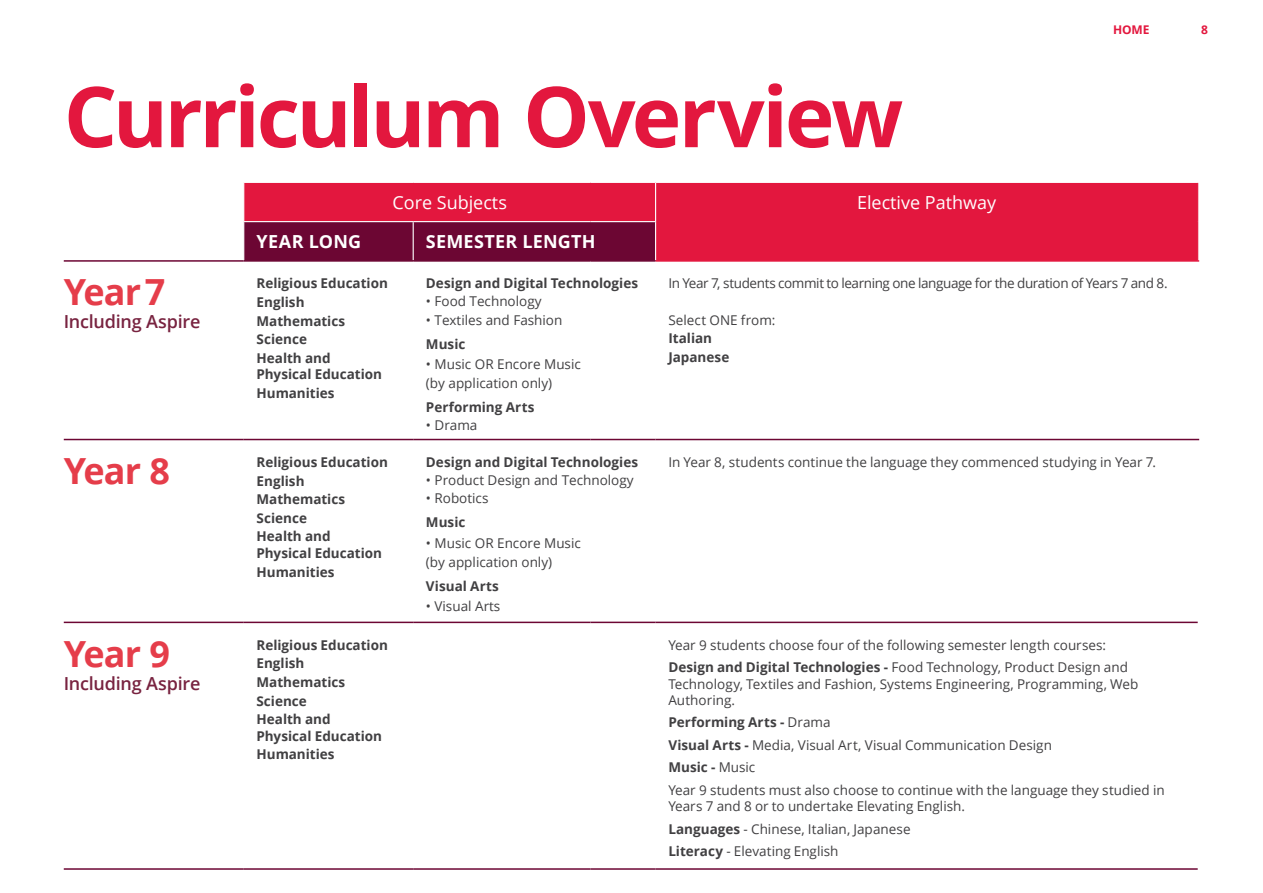
<style>
.page{position:relative;width:1263px;height:893px;background:#fff}
.page>*{position:absolute;margin:0;border:0;box-sizing:border-box;transform-origin:0 0}
.t1{font:700 84px "Open Sans";letter-spacing:-.04em;color:#e3173e}
.t2{font:700 36px "Open Sans";letter-spacing:-.025em;color:#e53d4a}
.t3{font:600 18px "Open Sans";letter-spacing:-.015em;color:#782340}
.t4{font:18px "Open Sans";color:#fff}
.t5{font:700 18px "Open Sans";letter-spacing:.015em;color:#fff}
.t6{font:13.5px/22.5px "Open Sans";color:#414042}
.t7{font:700 13.5px/18.6px "Open Sans";color:#414042}
.t8{font:13.5px "Open Sans";letter-spacing:-.03em;color:#414042}
.t9{font:700 12px "Open Sans";color:#e3173e}
.s1{font-weight:700}
</style>
<div class="page">
<div style="left:244px;top:183px;width:953px;height:77px;background:#e3173e"></div>
<div style="left:244px;top:222px;width:411px;height:38px;background:#6c0633"></div>
<hr style="left:64px;top:439px;width:180px;height:1px;background:#6c0633">
<hr style="left:244px;top:439px;width:169px;height:1px;background:#6c0633">
<hr style="left:413px;top:439px;width:177px;height:1px;background:#6c0633">
<hr style="left:590px;top:439px;width:66px;height:1px;background:#6c0633">
<hr style="left:656px;top:439px;width:543px;height:1px;background:#6c0633">
<hr style="left:64px;top:622px;width:180px;height:1px;background:#6c0633">
<hr style="left:244px;top:622px;width:169px;height:1px;background:#6c0633">
<hr style="left:413px;top:622px;width:177px;height:1px;background:#6c0633">
<hr style="left:590px;top:622px;width:66px;height:1px;background:#6c0633">
<hr style="left:656px;top:622px;width:542px;height:1px;background:#6c0633">
<hr style="left:64px;top:868px;width:180px;height:2px;background:#6c0633">
<hr style="left:244px;top:868px;width:169px;height:2px;background:#6c0633">
<hr style="left:413px;top:868px;width:177px;height:2px;background:#6c0633">
<hr style="left:590px;top:868px;width:66px;height:2px;background:#6c0633">
<hr style="left:656px;top:868px;width:542px;height:2px;background:#6c0633">
<hr style="left:64px;top:260px;width:180px;height:2px;background:#6c0633">
<hr style="left:655px;top:183px;width:1px;height:38px;background:#fff">
<hr style="left:243px;top:221px;width:170px;height:1px;background:#fff">
<hr style="left:413px;top:221px;width:177px;height:1px;background:#fff">
<hr style="left:413px;top:222px;width:1px;height:38px;background:#fff">
<hr style="left:590px;top:221px;width:66px;height:1px;background:#fff">
<hr style="left:655px;top:222px;width:1px;height:38px;background:#fff">
<hr style="left:244px;top:260px;width:169px;height:2px;background:#6c0633">
<hr style="left:413px;top:260px;width:177px;height:2px;background:#6c0633">
<hr style="left:590px;top:260px;width:66px;height:2px;background:#6c0633">
<hr style="left:1197px;top:183px;width:1px;height:39px;background:#e3173e">
<hr style="left:1197px;top:222px;width:1px;height:38px;background:#e3173e">
<hr style="left:656px;top:260px;width:543px;height:2px;background:#e3173e">
<h1 class="t1" style="left:64px;top:57px;width:841px">Curriculum Overview</h1>
<h3 class="t4" style="left:392px;top:190px;width:116px">Core Subjects</h3>
<h3 class="t4" style="left:857px;top:190px;width:141px">Elective Pathway</h3>
<h3 class="t5" style="left:256px;top:229px;width:106px">YEAR LONG</h3>
<h3 class="t5" style="left:426px;top:229px;width:171px">SEMESTER LENGTH</h3>
<p class="t9" style="left:1113px;top:21px;width:38px">HOME</p>
<p class="t9" style="left:1201px;top:21px;width:8px">8</p>
<h2 class="t2" style="left:64px;top:267px;width:103px">Year 7</h2>
<h3 class="t3" style="left:64px;top:310px;width:138px">Including Aspire</h3>
<p class="t7" style="left:256px;top:274px;width:133px">Religious Education<br>English<br>Mathematics<br>Science<br>Health and</p>
<p class="t7" style="left:256px;top:365px;width:127px">Physical Education<br>Humanities</p>
<h2 class="t2" style="left:64px;top:446px;width:108px">Year 8</h2>
<p class="t7" style="left:256px;top:452px;width:133px">Religious Education<br>English<br>Mathematics<br>Science<br>Health and</p>
<p class="t7" style="left:256px;top:543px;width:127px">Physical Education<br>Humanities</p>
<h2 class="t2" style="left:64px;top:628px;width:108px">Year 9</h2>
<h3 class="t3" style="left:64px;top:671px;width:138px">Including Aspire</h3>
<p class="t7" style="left:256px;top:635px;width:133px">Religious Education<br>English<br>Mathematics<br>Science<br>Health and</p>
<p class="t7" style="left:256px;top:726px;width:127px">Physical Education<br>Humanities</p>
<p class="t7" style="left:426px;top:274px;width:214px">Design and Digital Technologies</p>
<p class="t6" style="left:426px;top:290px;width:117px">• Food Technology</p>
<p class="t6" style="left:426px;top:308px;width:138px">• Textiles and Fashion</p>
<p class="t7" style="left:426px;top:334px;width:41px">Music</p>
<p class="t6" style="left:426px;top:355px;width:156px;line-height:18.6px">• Music OR Encore Music (by application only)</p>
<p class="t7" style="left:426px;top:397px;width:110px">Performing Arts</p>
<p class="t6" style="left:426px;top:413px;width:53px">• Drama</p>
<p class="t7" style="left:426px;top:452px;width:214px">Design and Digital Technologies</p>
<p class="t6" style="left:426px;top:468px;width:209px">• Product Design and Technology</p>
<p class="t6" style="left:426px;top:487px;width:64px">• Robotics</p>
<p class="t7" style="left:426px;top:513px;width:41px">Music</p>
<p class="t6" style="left:426px;top:533px;width:156px;line-height:18.6px">• Music OR Encore Music (by application only)</p>
<p class="t7" style="left:426px;top:576px;width:74px">Visual Arts</p>
<p class="t6" style="left:426px;top:595px;width:76px">• Visual Arts</p>
<p class="t8" style="left:668px;top:274px;width:501px">In Year 7, students commit to learning one language for the duration of Years 7 and 8.</p>
<p class="t6" style="left:668px;top:308px;width:108px">Select ONE from:</p>
<p class="t7" style="left:668px;top:329px;width:62px">Italian<br>Japanese</p>
<p class="t6" style="left:668px;top:450px;width:489px">In Year 8, students continue the language they commenced studying in Year 7.</p>
<p class="t6" style="left:668px;top:633px;width:461px">Year 9 students choose four of the following semester length courses:<br><span class="s1">Design and Digital Technologies -</span> Food Technology, Product Design and</p>
<p class="t6" style="left:668px;top:675px;width:472px;line-height:16.2px">Technology, Textiles and Fashion, Systems Engineering, Programming, Web<br>Authoring.</p>
<p class="t6" style="left:668px;top:711px;width:498px"><span class="s1">Performing Arts -</span> Drama<br><span class="s1">Visual Arts -</span> Media, Visual Art, Visual Communication Design<br><span class="s1">Music -</span> Music<br>Year 9 students must also choose to continue with the language they studied in</p>
<p class="t6" style="left:668px;top:795px;width:298px">Years 7 and 8 or to undertake Elevating English.<br><span class="s1">Languages</span> - Chinese, Italian, Japanese<br><span class="s1">Literacy</span> - Elevating English</p>
</div>
